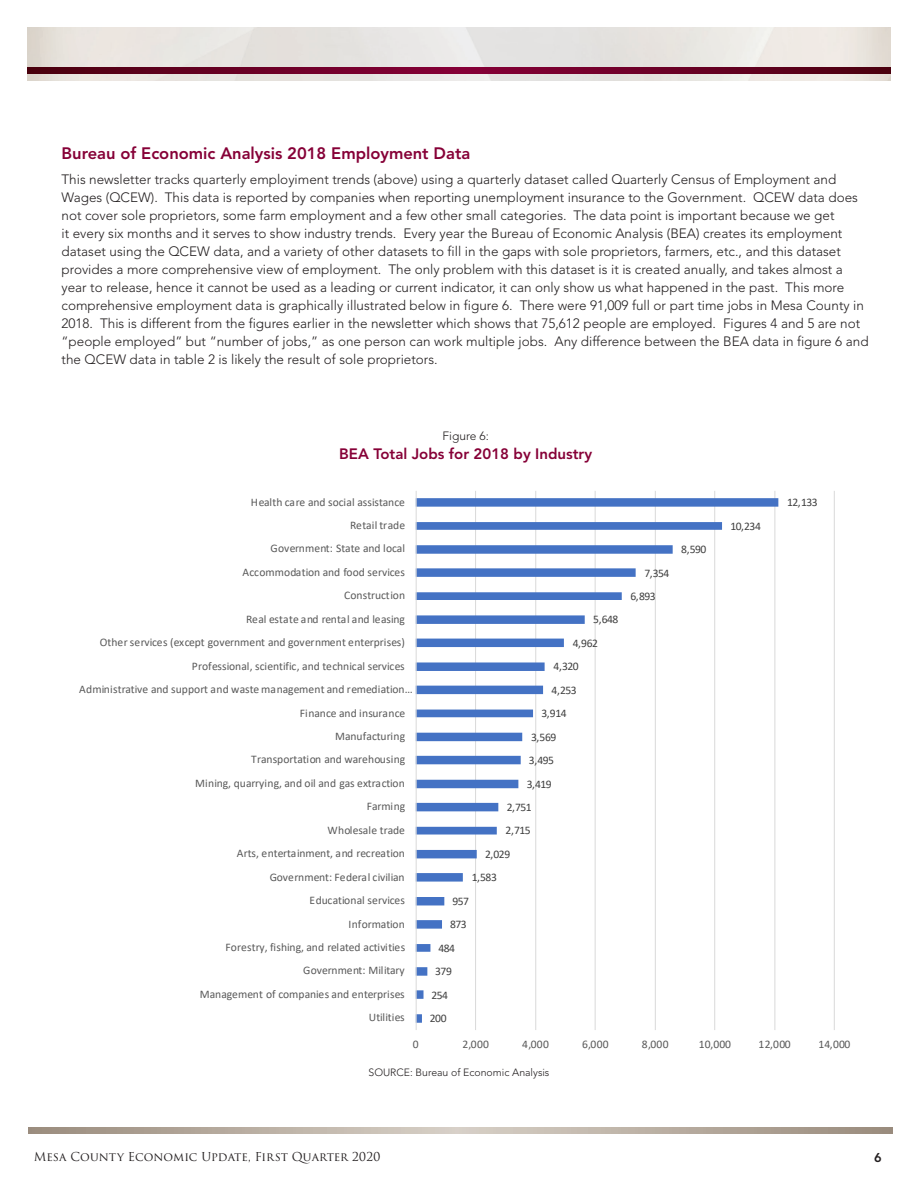
<style>
.page{position:relative;width:918px;height:1188px;background:#fff}
.page>*{position:absolute;margin:0;border:0;box-sizing:border-box;transform-origin:0 0}
.t1{font:800 16.5px "Avenir";color:#860037}
.t2{font:800 15px "Avenir";color:#860037}
.t3{font:300 13.5px/18px "Avenir";color:#231f20}
.t4{font:800 12.75px "Avenir";color:#231f20}
.t5{font:12px "Trajan Pro 3";color:#231f20}
.t6{font:300 12px "Avenir";color:#231f20}
.t7{font:11.55px "Calibri";letter-spacing:.005em;color:#595959}
.t8{font:11.55px "Calibri";letter-spacing:-.04em;color:#404040}
.t9{font:300 10.5px "Avenir";color:#231f20}
</style>
<div class="page">
<img style="left:27px;top:27px;width:864px;height:54px">
<svg style="left:27px;top:68px;width:864px;height:6px"></svg>
<svg style="left:28px;top:1128px;width:864px;height:6px"></svg>
<hr style="left:475px;top:491px;width:1px;height:539px;background:#d9d9d9">
<hr style="left:535px;top:491px;width:1px;height:539px;background:#d9d9d9">
<hr style="left:595px;top:491px;width:1px;height:539px;background:#d9d9d9">
<hr style="left:655px;top:491px;width:1px;height:539px;background:#d9d9d9">
<hr style="left:714px;top:491px;width:1px;height:539px;background:#d9d9d9">
<hr style="left:775px;top:491px;width:1px;height:539px;background:#d9d9d9">
<hr style="left:834px;top:491px;width:1px;height:539px;background:#d9d9d9">
<svg style="left:417px;top:498px;width:361px;height:525px"></svg>
<hr style="left:416px;top:491px;width:1px;height:539px;background:#d9d9d9">
<p class="t1" style="left:62px;top:144px;width:410px">Bureau of Economic Analysis 2018 Employment Data</p>
<p class="t3" style="left:62px;top:171px;width:809px">This newsletter tracks quarterly employiment trends (above) using a quarterly dataset called Quarterly Census of Employment and Wages (QCEW). This data is reported by companies when reporting unemployment insurance to the Government. QCEW data does not cover sole proprietors, some farm employment and a few other small categories. The data point is important because we get<br>it every six months and it serves to show industry trends. Every year the Bureau of Economic Analysis (BEA) creates its employment dataset using the QCEW data, and a variety of other datasets to fill in the gaps with sole proprietors, farmers, etc., and this dataset provides a more comprehensive view of employment. The only problem with this dataset is it is created anually, and takes almost a year to release, hence it cannot be used as a leading or current indicator, it can only show us what happened in the past. This more comprehensive employment data is graphically illustrated below in figure 6. There were 91,009 full or part time jobs in Mesa County in 2018. This is different from the figures earlier in the newsletter which shows that 75,612 people are employed. Figures 4 and 5 are not “people employed” but “number of jobs,” as one person can work multiple jobs. Any difference between the BEA data in figure 6 and the QCEW data in table 2 is likely the result of sole proprietors.</p>
<p class="t6" style="left:443px;top:428px;width:48px">Figure 6:</p>
<p class="t2" style="left:339px;top:445px;width:254px">BEA Total Jobs for 2018 by Industry</p>
<p class="t7" style="left:251px;top:494px;width:155px">Health care and social assistance</p>
<p class="t7" style="left:350px;top:517px;width:57px">Retail trade</p>
<p class="t7" style="left:270px;top:541px;width:136px">Government: State and local</p>
<p class="t8" style="left:681px;top:541px;width:27px">8,590</p>
<p class="t7" style="left:243px;top:564px;width:164px">Accommodation and food services</p>
<p class="t8" style="left:644px;top:565px;width:27px">7,354</p>
<p class="t7" style="left:344px;top:588px;width:62px">Construction</p>
<p class="t8" style="left:631px;top:588px;width:27px">6,893</p>
<p class="t7" style="left:246px;top:611px;width:160px">Real estate and rental and leasing</p>
<p class="t8" style="left:593px;top:612px;width:27px">5,648</p>
<p class="t7" style="left:100px;top:634px;width:307px">Other services (except government and government enterprises)</p>
<p class="t8" style="left:573px;top:635px;width:27px">4,962</p>
<p class="t7" style="left:192px;top:658px;width:214px">Professional, scientific, and technical services</p>
<p class="t8" style="left:554px;top:658px;width:27px">4,320</p>
<p class="t7" style="left:79px;top:681px;width:335px">Administrative and support and waste management and remediation…</p>
<p class="t8" style="left:552px;top:682px;width:27px">4,253</p>
<p class="t7" style="left:300px;top:705px;width:107px">Finance and insurance</p>
<p class="t8" style="left:541px;top:705px;width:27px">3,914</p>
<p class="t7" style="left:335px;top:728px;width:72px">Manufacturing</p>
<p class="t8" style="left:531px;top:729px;width:27px">3,569</p>
<p class="t7" style="left:251px;top:752px;width:156px">Transportation and warehousing</p>
<p class="t8" style="left:529px;top:752px;width:27px">3,495</p>
<p class="t7" style="left:195px;top:775px;width:211px">Mining, quarrying, and oil and gas extraction</p>
<p class="t8" style="left:527px;top:776px;width:27px">3,419</p>
<p class="t7" style="left:367px;top:799px;width:40px">Farming</p>
<p class="t8" style="left:507px;top:799px;width:27px">2,751</p>
<p class="t7" style="left:327px;top:822px;width:79px">Wholesale trade</p>
<p class="t8" style="left:506px;top:823px;width:27px">2,715</p>
<p class="t7" style="left:237px;top:845px;width:170px">Arts, entertainment, and recreation</p>
<p class="t8" style="left:485px;top:846px;width:27px">2,029</p>
<p class="t7" style="left:270px;top:869px;width:136px">Government: Federal civilian</p>
<p class="t8" style="left:472px;top:869px;width:27px">1,583</p>
<p class="t7" style="left:310px;top:892px;width:97px">Educational services</p>
<p class="t8" style="left:453px;top:893px;width:18px">957</p>
<p class="t7" style="left:349px;top:916px;width:58px">Information</p>
<p class="t8" style="left:450px;top:916px;width:18px">873</p>
<p class="t7" style="left:226px;top:939px;width:181px">Forestry, fishing, and related activities</p>
<p class="t8" style="left:438px;top:940px;width:18px">484</p>
<p class="t7" style="left:303px;top:963px;width:103px">Government: Military</p>
<p class="t8" style="left:435px;top:963px;width:18px">379</p>
<p class="t7" style="left:200px;top:986px;width:207px">Management of companies and enterprises</p>
<p class="t8" style="left:432px;top:987px;width:18px">254</p>
<p class="t7" style="left:369px;top:1009px;width:38px">Utilities</p>
<p class="t8" style="left:430px;top:1010px;width:18px">200</p>
<p class="t8" style="left:730px;top:518px;width:32px">10,234</p>
<p class="t8" style="left:787px;top:494px;width:32px">12,133</p>
<p class="t7" style="left:413px;top:1036px;width:7px">0</p>
<p class="t7" style="left:462px;top:1036px;width:28px">2,000</p>
<p class="t7" style="left:522px;top:1036px;width:28px">4,000</p>
<p class="t7" style="left:582px;top:1036px;width:28px">6,000</p>
<p class="t7" style="left:642px;top:1036px;width:28px">8,000</p>
<p class="t7" style="left:699px;top:1036px;width:34px">10,000</p>
<p class="t7" style="left:759px;top:1036px;width:34px">12,000</p>
<p class="t7" style="left:818px;top:1036px;width:34px">14,000</p>
<p class="t9" style="left:369px;top:1066px;width:182px">SOURCE: Bureau of Economic Analysis</p>
<p class="t5" style="left:34px;top:1148px;width:348px">Mesa County Economic Update, First Quarter 2020</p>
<p class="t4" style="left:874px;top:1150px;width:9px">6</p>
</div>
